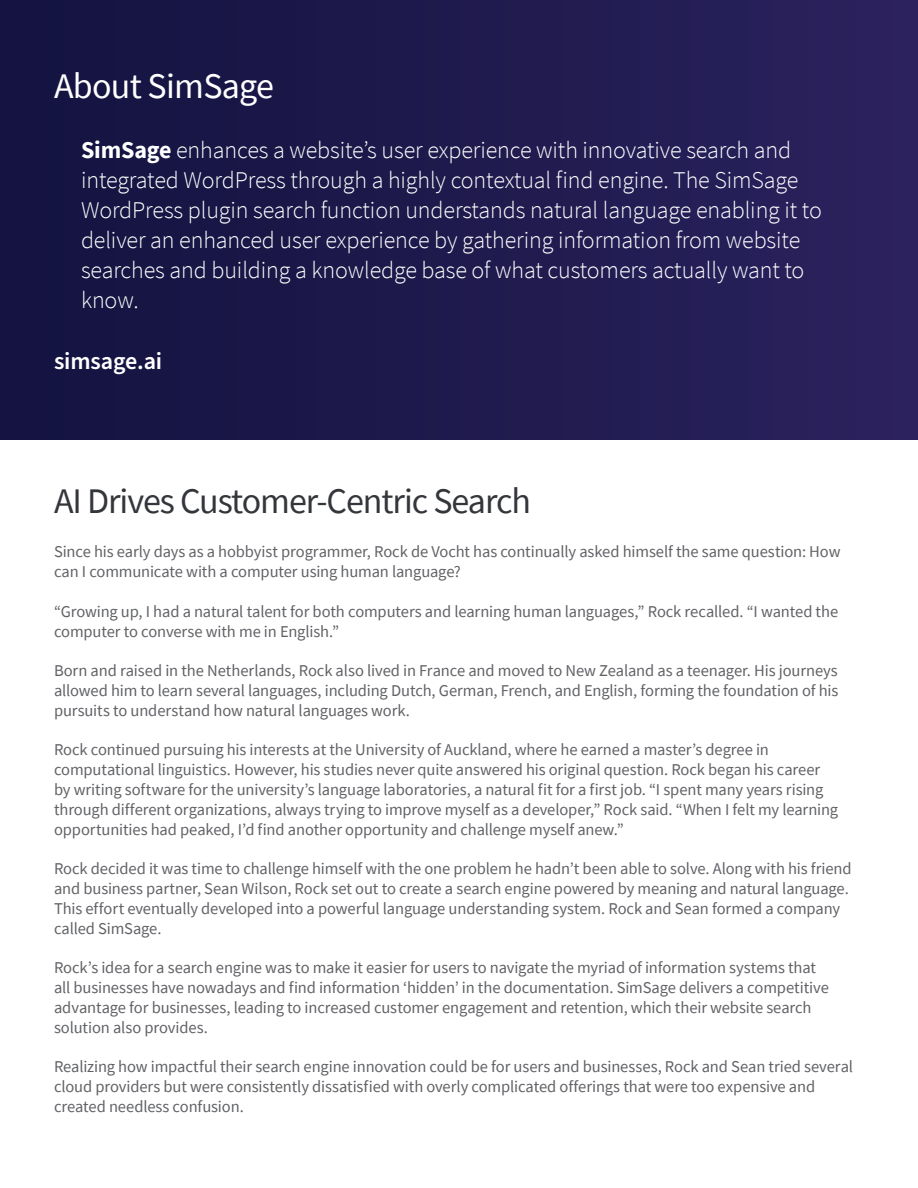
<style>
.page{position:relative;width:918px;height:1188px;background:#fff}
.page>*{position:absolute;margin:0;border:0;box-sizing:border-box;transform-origin:0 0}
.t1{font:36px "Source Sans Pro";letter-spacing:-.03em;color:#33363a}
.t2{font:36px "Source Sans Pro";letter-spacing:-.02em;color:#fff}
.Header__Graph{font:300 24px/30px "Source Sans Pro";letter-spacing:-.005em;color:#fff}
.t3{font:600 24px "Source Sans Pro";letter-spacing:-.005em;color:#fff}
.Copy{font:16.5px/19.8px "Source Sans Pro";letter-spacing:-.01em;color:#616266}
.s1{font-weight:700}
</style>
<div class="page">
<div style="left:0;top:0;width:918px;height:440px;background:linear-gradient(to right,#13123f,#2c225d)"></div>
<p class="t2" style="left:54px;top:63px;width:222px">About SimSage</p>
<p class="Header__Graph" style="left:81px;top:135px;width:742px"><span class="s1">SimSage</span> enhances a website’s user experience with innovative search and integrated WordPress through a highly contextual find engine. The SimSage WordPress plugin search function understands natural language enabling it to deliver an enhanced user experience by gathering information from website searches and building a knowledge base of what customers actually want to know.</p>
<p class="t3" style="left:54px;top:345px;width:110px">simsage.ai</p>
<p class="t1" style="left:54px;top:478px;width:479px">AI Drives Customer-Centric Search</p>
<p class="Copy" style="left:54px;top:542px;width:788px">Since his early days as a hobbyist programmer, Rock de Vocht has continually asked himself the same question: How can I communicate with a computer using human language?</p>
<p class="Copy" style="left:54px;top:601px;width:786px">“Growing up, I had a natural talent for both computers and learning human languages,” Rock recalled. “I wanted the computer to converse with me in English.”</p>
<p class="Copy" style="left:54px;top:661px;width:786px;text-align:justify">Born and raised in the Netherlands, Rock also lived in France and moved to New Zealand as a teenager. His journeys allowed him to learn several languages, including Dutch, German, French, and English, forming the foundation of his pursuits to understand how natural languages work.</p>
<p class="Copy" style="left:54px;top:740px;width:786px">Rock continued pursuing his interests at the University of Auckland, where he earned a master’s degree in computational linguistics. However, his studies never quite answered his original question. Rock began his career by writing software for the university’s language laboratories, a natural fit for a first job. “I spent many years rising through different organizations, always trying to improve myself as a developer,” Rock said. “When I felt my learning opportunities had peaked, I’d find another opportunity and challenge myself anew.”</p>
<p class="Copy" style="left:54px;top:859px;width:799px">Rock decided it was time to challenge himself with the one problem he hadn’t been able to solve. Along with his friend and business partner, Sean Wilson, Rock set out to create a search engine powered by meaning and natural language.<br>This effort eventually developed into a powerful language understanding system. Rock and Sean formed a company called SimSage.</p>
<p class="Copy" style="left:54px;top:958px;width:776px">Rock’s idea for a search engine was to make it easier for users to navigate the myriad of information systems that all businesses have nowadays and find information ‘hidden’ in the documentation. SimSage delivers a competitive advantage for businesses, leading to increased customer engagement and retention, which their website search solution also provides.</p>
<p class="Copy" style="left:54px;top:1057px;width:801px">Realizing how impactful their search engine innovation could be for users and businesses, Rock and Sean tried several cloud providers but were consistently dissatisfied with overly complicated offerings that were too expensive and created needless confusion.</p>
</div>
